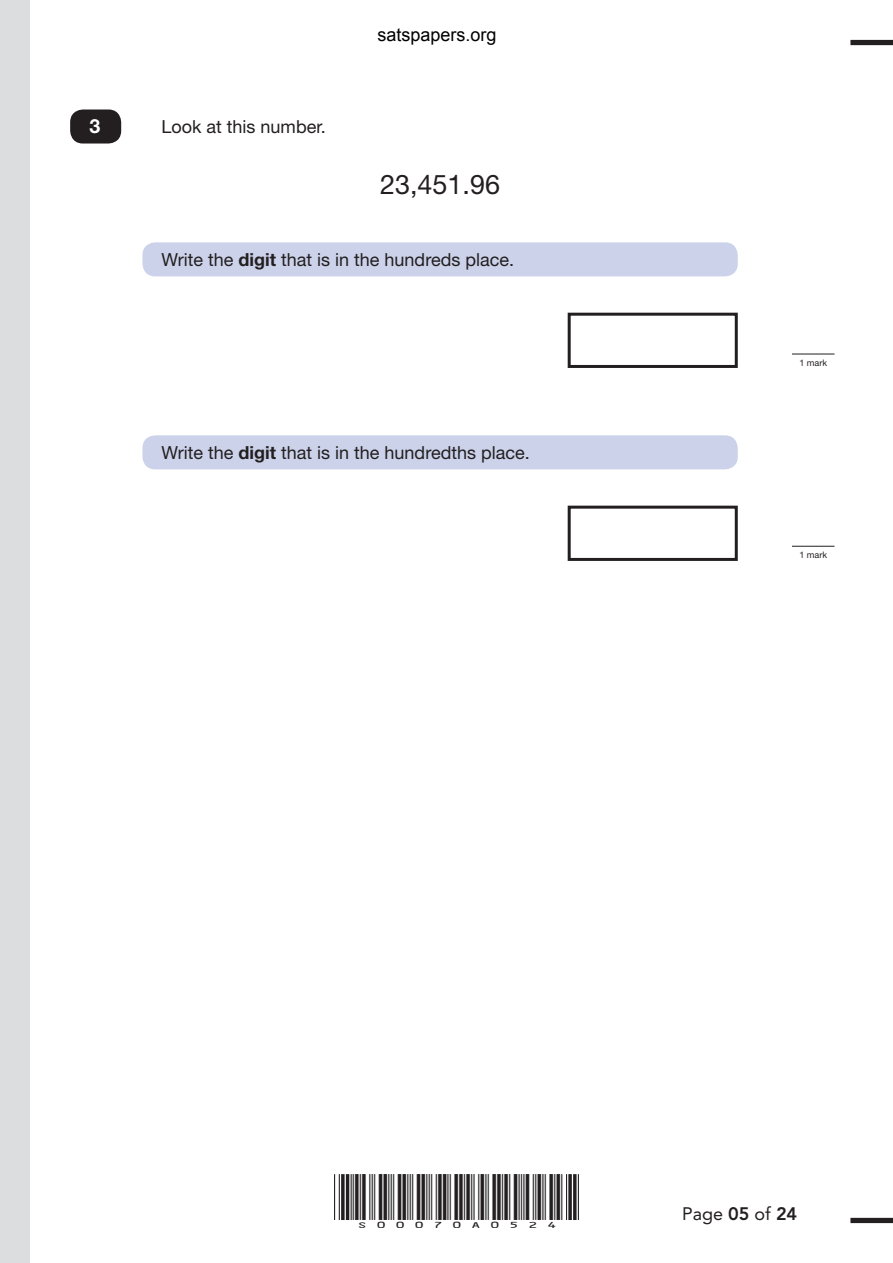
<style>
.page{position:relative;width:893px;height:1263px;background:#fff}
.page>*{position:absolute;margin:0;border:0;box-sizing:border-box;transform-origin:0 0}
.t1{font:27px "Helvetica Neue LT Std";color:#231f20}
.t2{font:700 19.5px "Helvetica Neue LT Std";color:#fff}
.t3{font:18px "Helvetica Neue LT Std";color:#231f20}
.t4{font:18px "Arial";color:#000}
.t5{font:18px "Avenir LT Std";color:#231f20}
.t6{font:15px "ID Automation HC39 M";color:#231f20;scale:1.3 1}
.t7{font:9px "Helvetica Neue LT Std";color:#231f20}
.s1{font-weight:700}
.s2{font-weight:800}
</style>
<div class="page">
<div style="left:142px;top:242px;width:596px;height:34px;background:#cbd2ea;border-radius:13px"></div>
<div style="left:568px;top:313px;width:170px;height:55px;border:3px solid #231f20"></div>
<div style="left:142px;top:435px;width:596px;height:34px;background:#cbd2ea;border-radius:13px"></div>
<div style="left:568px;top:506px;width:170px;height:55px;border:3px solid #231f20"></div>
<div style="left:70px;top:109px;width:51px;height:35px;background:#231f20;border-radius:13px"></div>
<hr style="left:792px;top:354px;width:42px;height:1px;background:#231f20">
<hr style="left:792px;top:546px;width:42px;height:1px;background:#231f20">
<div style="left:850px;top:1218px;width:43px;height:5px;background:#231f20"></div>
<div style="left:850px;top:40px;width:43px;height:5px;background:#231f20"></div>
<hr style="left:351px;top:1174px;width:1px;height:46px;background:#231f20">
<hr style="left:339px;top:1174px;width:1px;height:46px;background:#231f20">
<hr style="left:334px;top:1174px;width:1px;height:46px;background:#231f20">
<hr style="left:346px;top:1174px;width:3px;height:46px;background:#231f20">
<svg style="left:341px;top:1174px;width:4px;height:46px"></svg>
<hr style="left:578px;top:1174px;width:1px;height:46px;background:#231f20">
<hr style="left:566px;top:1174px;width:1px;height:46px;background:#231f20">
<hr style="left:561px;top:1174px;width:1px;height:46px;background:#231f20">
<svg style="left:573px;top:1174px;width:4px;height:46px"></svg>
<svg style="left:568px;top:1174px;width:4px;height:46px"></svg>
<div style="left:0;top:0;width:30px;height:1263px;background:#dcdddf"></div>
<p class="t2" style="left:89px;top:114px;width:12px">3</p>
<p class="t3" style="left:162px;top:116px;width:166px">Look at this number.</p>
<p class="t4" style="left:377px;top:26px;width:120px">satspapers.org</p>
<p class="t1" style="left:380px;top:169px;width:122px">23,451.96</p>
<p class="t3" style="left:162px;top:249px;width:354px">Write the <span class="s1">digit</span> that is in the hundreds place.</p>
<p class="t3" style="left:162px;top:442px;width:370px">Write the <span class="s1">digit</span> that is in the hundredths place.</p>
<p class="t7" style="left:799px;top:357px;width:29px">1 mark</p>
<p class="t7" style="left:799px;top:550px;width:29px">1 mark</p>
<p class="t6" style="left:353px;top:1206px;width:162px">S00070A0524</p>
<p class="t5" style="left:682px;top:1204px;width:117px">Page <span class="s2">05</span> of <span class="s2">24</span></p>
</div>
